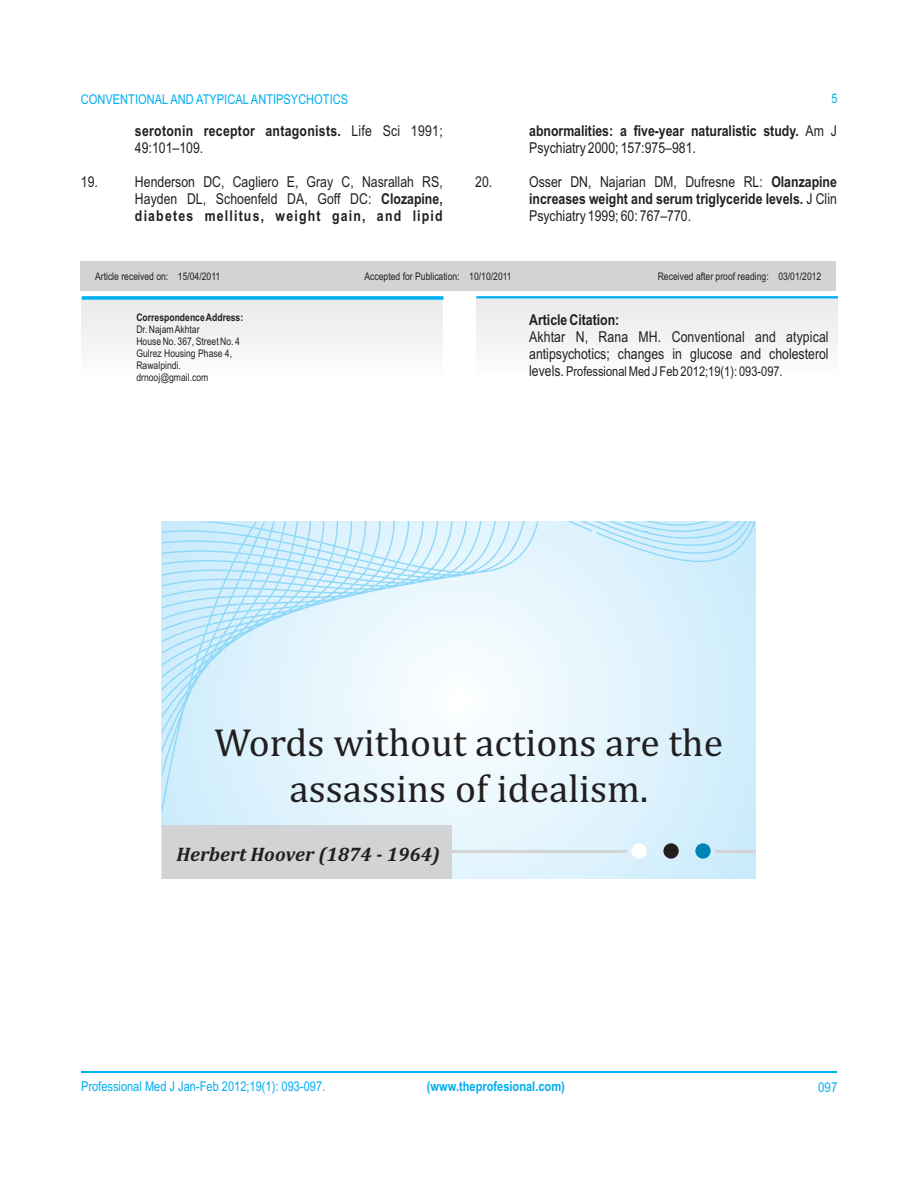
<style>
.page{position:relative;width:918px;height:1188px;background:#fff}
.page>*{position:absolute;margin:0;border:0;box-sizing:border-box;transform-origin:0 0}
.t1{font:39.6px/46.3px "Cambria";color:#231f20;text-align:center}
.t2{font:italic 700 19.8px "Cambria";color:#231f20}
.t3{font:15px/17px "Arial Narrow";color:#231f20}
.t4{font:700 15px "Arial Narrow";color:#231f20}
.t5{font:700 15px "Arial Narrow";letter-spacing:.02em;color:#231f20}
.t6{font:700 15px "Arial Narrow";letter-spacing:.08em;color:#231f20}
.t7{font:13.5px "Arial Narrow";color:#00aeef}
.t8{font:13.5px "Arial Narrow";color:#231f20}
.t9{font:700 13.5px "Arial Narrow";color:#00aeef}
.t10{font:13.5px "Arial Narrow";color:#00aeef;scale:1.04 1}
.t11{font:13.2px "Arial Narrow";color:#00aeef}
.t12{font:10.5px/11.9px "Arial Narrow";color:#231f20}
.t13{font:700 10.5px "Arial Narrow";color:#231f20}
.s1{font-weight:400}
.s2{font-weight:700}
.s3{font-size:15px}
</style>
<div class="page">
<hr style="left:81px;top:1072px;width:756px;height:1px;background:#00aeef">
<div style="left:80px;top:262px;width:756px;height:29px;background:#d1d3d4"></div>
<div style="left:82px;top:297px;width:361px;height:104px;background:#f5f6f6"></div>
<svg style="left:82px;top:296px;width:361px;height:4px"></svg>
<div style="left:477px;top:297px;width:361px;height:103px;background:#f5f5f5"></div>
<hr style="left:476px;top:296px;width:362px;height:2px;background:#00aeef">
<svg style="left:162px;top:522px;width:594px;height:356px;background:#dcf2fc"></svg>
<svg style="left:162px;top:522px;width:378px;height:293px"></svg>
<svg style="left:186px;top:527px;width:350px;height:177px"></svg>
<svg style="left:542px;top:522px;width:214px;height:40px;background:#ccecfb"></svg>
<div style="left:162px;top:825px;width:290px;height:53px;background:#d1d3d4"></div>
<div style="left:695px;top:843px;width:16px;height:16px;background:#0084b6;border-radius:50%"></div>
<div style="left:663px;top:843px;width:16px;height:16px;background:#231f20;border-radius:50%"></div>
<div style="left:632px;top:843px;width:15px;height:16px;background:#fff;border-radius:50%"></div>
<hr style="left:452px;top:850px;width:175px;height:3px;background:#d1d3d4">
<hr style="left:715px;top:850px;width:41px;height:3px;background:#d1d3d4">
<p class="t7" style="left:81px;top:94px;width:269px">CONVENTIONAL AND ATYPICAL ANTIPSYCHOTICS</p>
<p class="t11" style="left:832px;top:94px;width:8px">5</p>
<p class="t5" style="left:135px;top:125px;width:309px">serotonin receptor antagonists. <span class="s1">Life Sci 1991;</span></p>
<p class="t4" style="left:529px;top:125px;width:309px">abnormalities: a five-year naturalistic study. <span class="s1">Am J</span></p>
<p class="t3" style="left:135px;top:141px;width:70px">49:101–109.</p>
<p class="t3" style="left:529px;top:141px;width:168px">Psychiatry 2000; 157:975–981.</p>
<p class="t3" style="left:81px;top:175px;width:19px">19.</p>
<p class="t3" style="left:135px;top:175px;width:309px">Henderson DC, Cagliero E, Gray C, Nasrallah RS,</p>
<p class="t3" style="left:475px;top:175px;width:19px">20.</p>
<p class="t3" style="left:529px;top:175px;width:309px">Osser DN, Najarian DM, Dufresne RL: <span class="s2">Olanzapine</span></p>
<p class="t3" style="left:135px;top:192px;width:309px">Hayden DL, Schoenfeld DA, Goff DC: <span class="s2">Clozapine,</span></p>
<p class="t4" style="left:529px;top:193px;width:309px">increases weight and serum triglyceride levels. <span class="s1">J Clin</span></p>
<p class="t6" style="left:135px;top:210px;width:309px">diabetes mellitus, weight gain, and lipid</p>
<p class="t3" style="left:529px;top:209px;width:164px">Psychiatry 1999; 60: 767–770.</p>
<p class="t12" style="left:95px;top:271px;width:127px">Article received on: 15/04/2011</p>
<p class="t12" style="left:658px;top:271px;width:165px">Received after proof reading: 03/01/2012</p>
<p class="t13" style="left:136px;top:314px;width:108px">Correspondence Address:</p>
<p class="t12" style="left:136px;top:324px;width:105px">Dr. Najam Akhtar<br>House No. 367, Street No. 4<br>Gulrez Housing Phase 4,<br>Rawalpindi. drnooj@gmail.com</p>
<p class="t12" style="left:364px;top:271px;width:149px">Accepted for Publication: 10/10/2011</p>
<p class="t4" style="left:529px;top:315px;width:92px">Article Citation:</p>
<p class="t3" style="left:529px;top:330px;width:301px">Akhtar N, Rana MH. Conventional and atypical antipsychotics; changes in glucose and cholesterol</p>
<p class="t8" style="left:529px;top:367px;width:255px"><span class="s3">levels.</span> Professional Med J Feb 2012;19(1): 093-097.</p>
<h1 class="t1" style="left:215px;top:721px;width:510px">Words without actions are the assassins of idealism.</h1>
<h2 class="t2" style="left:177px;top:846px;width:265px">Herbert Hoover (1874 - 1964)</h2>
<p class="t7" style="left:81px;top:1082px;width:246px">Professional Med J Jan-Feb 2012;19(1): 093-097.</p>
<p class="t9" style="left:427px;top:1082px;width:140px">(www.theprofesional.com)</p>
<p class="t10" style="left:818px;top:1082px;width:20px">097</p>
</div>
